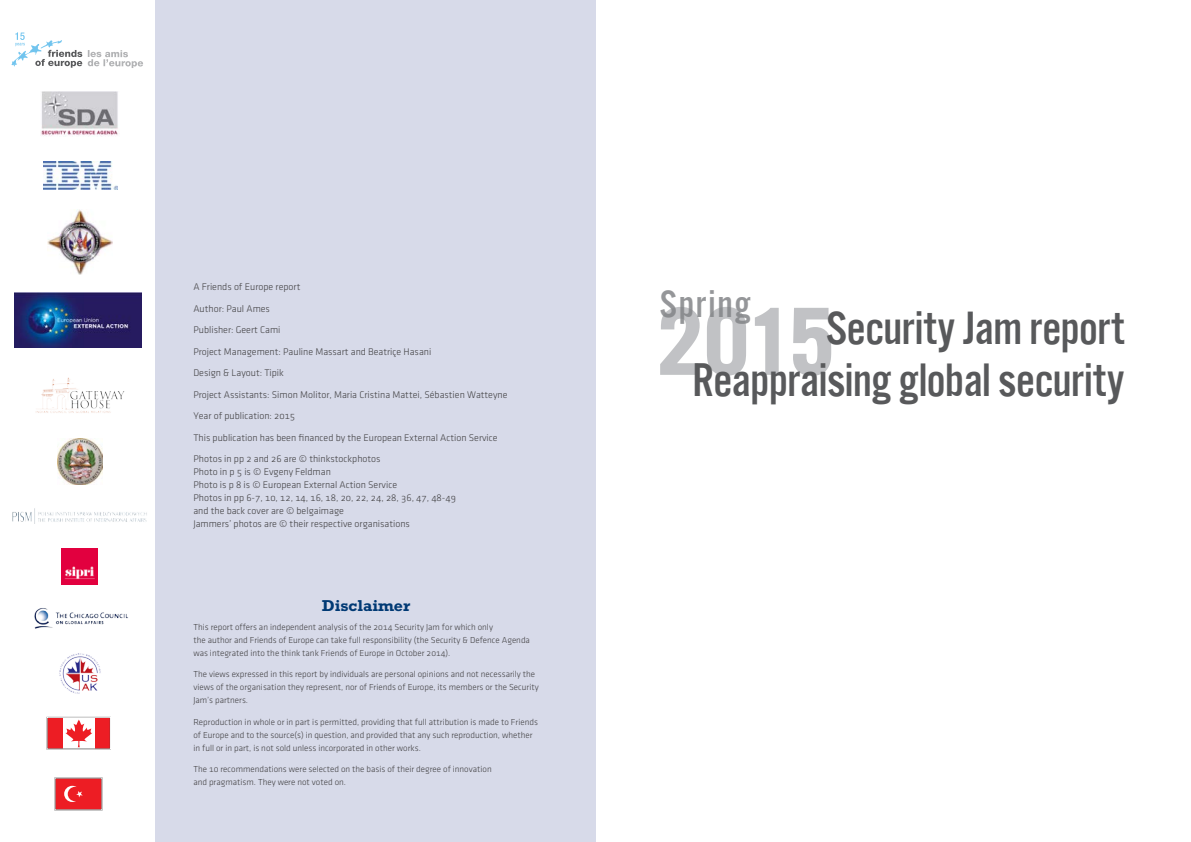
<style>
.page{position:relative;width:1191px;height:842px;background:#fff}
.page>*{position:absolute;margin:0;border:0;box-sizing:border-box;transform-origin:0 0}
.t1{font:48.8px/52px "Alternate Got No 3 D";letter-spacing:-.01em;color:#58595b;text-align:right}
.t2{font:40px "Alternate Got No 3 D";letter-spacing:.045em;color:#828487}
.t3{font:700 16px "Rockwell Std";color:#003974}
.t4{font:10px/21.5px "Klavika Light OSTF";color:#414042}
.t5{font:9px/13px "Klavika Light OSTF";color:#414042}
.s1{font-size:96px;color:#a7a9ac}
</style>
<div class="page">
<div style="left:155px;top:0;width:440px;height:842px;background:#d7dae9"></div>
<img style="left:41px;top:92px;width:77px;height:44px">
<img style="left:43px;top:162px;width:75px;height:27px">
<img style="left:12px;top:508px;width:135px;height:15px">
<img style="left:34px;top:608px;width:94px;height:21px">
<img style="left:61px;top:548px;width:36px;height:36px">
<img style="left:36px;top:377px;width:89px;height:36px">
<img style="left:15px;top:292px;width:126px;height:55px">
<img style="left:48px;top:210px;width:64px;height:64px">
<img style="left:57px;top:439px;width:46px;height:45px">
<img style="left:59px;top:653px;width:42px;height:41px">
<svg style="left:88px;top:50px;width:55px;height:18px"></svg>
<svg style="left:11px;top:32px;width:71px;height:36px"></svg>
<div style="left:47px;top:717px;width:63px;height:32px;background:#ed1d24"></div>
<div style="left:63px;top:717px;width:31px;height:32px;background:#fff"></div>
<svg style="left:65px;top:720px;width:27px;height:27px"></svg>
<div style="left:47px;top:717px;width:64px;height:32px;border:1px solid #fff"></div>
<div style="left:55px;top:778px;width:47px;height:32px;background:#ed1d24"></div>
<svg style="left:64px;top:786px;width:19px;height:16px"></svg>
<svg style="left:660px;top:307px;width:119px;height:69px"></svg>
<svg style="left:793px;top:307px;width:39px;height:69px"></svg>
<p class="t4" style="left:193px;top:276px;width:316px">A Friends of Europe report<br>Author: Paul Ames<br>Publisher: Geert Cami<br>Project Management: Pauline Massart and Beatriçe Hasani<br>Design &amp; Layout: Tipik<br>Project Assistants: Simon Molitor, Maria Cristina Mattei, Sébastien Watteyne Year of publication: 2015<br>This publication has been financed by the European External Action Service Photos in pp 2 and 26 are © thinkstockphotos</p>
<p class="t4" style="left:193px;top:465px;width:264px;line-height:13px">Photo in p 5 is © Evgeny Feldman<br>Photo is p 8 is © European External Action Service<br>Photos in pp 6-7, 10, 12, 14, 16, 18, 20, 22, 24, 28, 36, 47, 48-49 and the back cover are © belgaimage<br>Jammers’ photos are © their respective organisations</p>
<h3 class="t3" style="left:322px;top:596px;width:90px">Disclaimer</h3>
<p class="t5" style="left:193px;top:620px;width:338px">This report offers an independent analysis of the 2014 Security Jam for which only<br>the author and Friends of Europe can take full responsibility (the Security &amp; Defence Agenda was integrated into the think tank Friends of Europe in October 2014).</p>
<p class="t5" style="left:193px;top:668px;width:347px">The views expressed in this report by individuals are personal opinions and not necessarily the views of the organisation they represent, nor of Friends of Europe, its members or the Security<br>Jam’s partners.</p>
<p class="t5" style="left:193px;top:715px;width:346px">Reproduction in whole or in part is permitted, providing that full attribution is made to Friends of Europe and to the source(s) in question, and provided that any such reproduction, whether in full or in part, is not sold unless incorporated in other works.</p>
<p class="t5" style="left:193px;top:763px;width:300px">The 10 recommendations were selected on the basis of their degree of innovation and pragmatism. They were not voted on.</p>
<h2 class="t2" style="left:659px;top:283px;width:93px">Spring</h2>
<h1 class="t1" style="left:658px;top:301px;width:468px"><span class="s1">2015</span>Security Jam report<br>Reappraising global security</h1>
</div>
